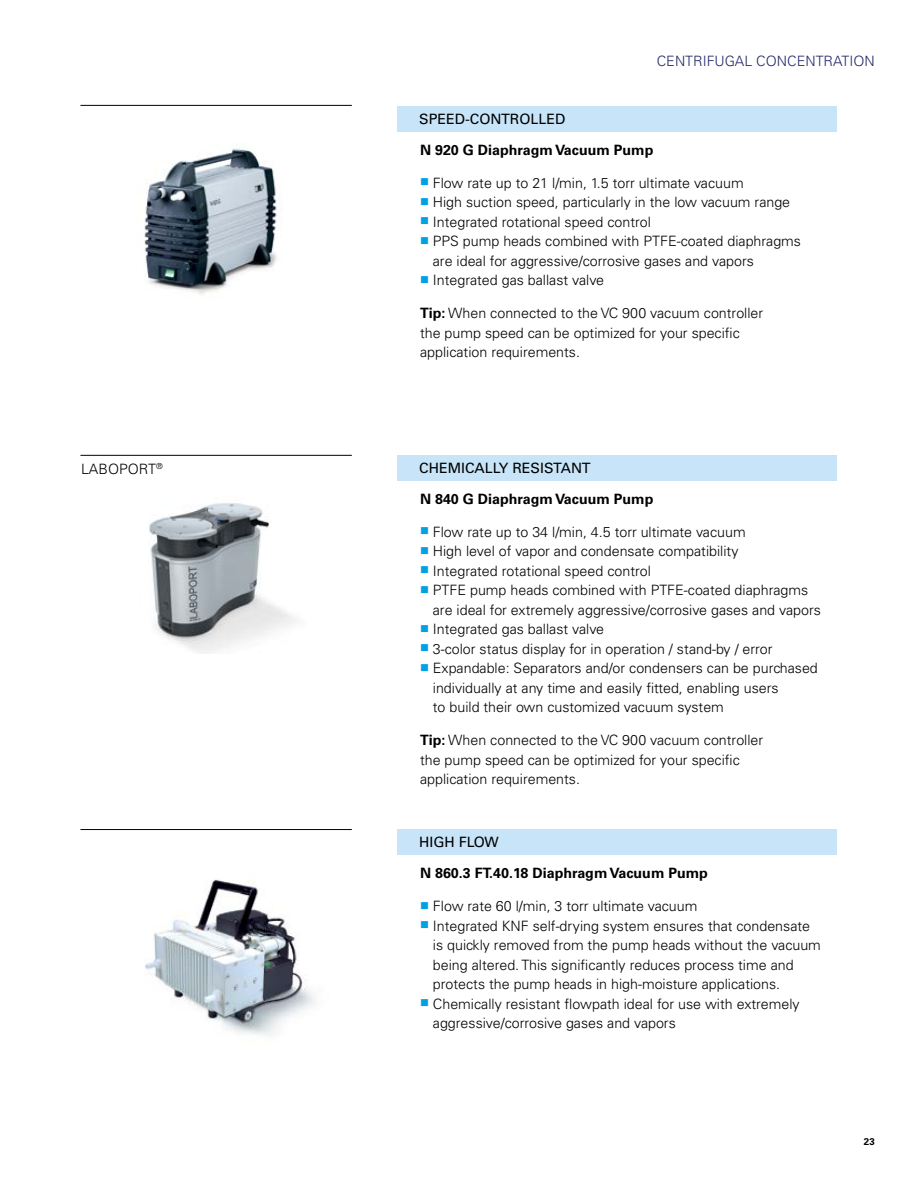
<style>
.page{position:relative;width:918px;height:1188px;background:#fff}
.page>*{position:absolute;margin:0;border:0;box-sizing:border-box;transform-origin:0 0}
.t1{font:300 14.25px/19.5px "Univers LT Std";color:#000}
.t2{font:700 14.25px "Univers LT Std";color:#000}
.t3{font:14.25px "Univers LT Std";color:#000}
.t4{font:300 14.25px "Univers LT Std";color:#222968}
.t5{font:700 9.75px "Univers LT Std";color:#000}
.s1{color:#00a1e4}
.s2{font-weight:700}
</style>
<div class="page">
<img style="left:149px;top:503px;width:147px;height:150px">
<img style="left:144px;top:147px;width:133px;height:147px">
<img style="left:145px;top:879px;width:169px;height:157px">
<div style="left:398px;top:455px;width:439px;height:25px;background:#c7e4f8"></div>
<div style="left:398px;top:829px;width:439px;height:26px;background:#c7e4f8"></div>
<hr style="left:80px;top:455px;width:272px;height:1px;background:#000">
<hr style="left:80px;top:829px;width:272px;height:1px;background:#000">
<hr style="left:80px;top:105px;width:272px;height:1px;background:#000">
<div style="left:398px;top:106px;width:439px;height:25px;background:#c7e4f8"></div>
<p class="t1" style="left:81px;top:459px;width:83px">LABOPORT<sup>®</sup></p>
<p class="t4" style="left:657px;top:53px;width:219px">CENTRIFUGAL CONCENTRATION</p>
<p class="t3" style="left:419px;top:110px;width:148px">SPEED-CONTROLLED</p>
<p class="t2" style="left:420px;top:141px;width:235px">N 920 G Diaphragm Vacuum Pump</p>
<p class="t1" style="left:420px;top:173px;width:325px"><span class="s1">■</span> Flow rate up to 21 l/min, 1.5 torr ultimate vacuum</p>
<p class="t1" style="left:420px;top:192px;width:372px"><span class="s1">■</span> High suction speed, particularly in the low vacuum range</p>
<p class="t1" style="left:420px;top:212px;width:232px"><span class="s1">■</span> Integrated rotational speed control</p>
<p class="t1" style="left:433px;top:231px;width:370px;text-indent:-13px"><span class="s1">■</span> PPS pump heads combined with PTFE-coated diaphragms are ideal for aggressive/corrosive gases and vapors</p>
<p class="t1" style="left:420px;top:270px;width:186px"><span class="s1">■</span> Integrated gas ballast valve</p>
<p class="t1" style="left:420px;top:303px;width:345px"><span class="s2">Tip:</span> When connected to the VC 900 vacuum controller the pump speed can be optimized for your specific application requirements.</p>
<p class="t3" style="left:419px;top:459px;width:173px">CHEMICALLY RESISTANT</p>
<p class="t2" style="left:420px;top:490px;width:235px">N 840 G Diaphragm Vacuum Pump</p>
<p class="t1" style="left:420px;top:522px;width:327px"><span class="s1">■</span> Flow rate up to 34 l/min, 4.5 torr ultimate vacuum</p>
<p class="t1" style="left:420px;top:542px;width:320px"><span class="s1">■</span> High level of vapor and condensate compatibility</p>
<p class="t1" style="left:420px;top:561px;width:232px"><span class="s1">■</span> Integrated rotational speed control</p>
<p class="t1" style="left:433px;top:581px;width:390px;text-indent:-13px"><span class="s1">■</span> PTFE pump heads combined with PTFE-coated diaphragms are ideal for extremely aggressive/corrosive gases and vapors</p>
<p class="t1" style="left:420px;top:620px;width:186px"><span class="s1">■</span> Integrated gas ballast valve</p>
<p class="t1" style="left:420px;top:639px;width:354px"><span class="s1">■</span> 3-color status display for in operation / stand-by / error</p>
<p class="t1" style="left:433px;top:659px;width:386px;text-indent:-13px"><span class="s1">■</span> Expandable: Separators and/or condensers can be purchased individually at any time and easily fitted, enabling users<br>to build their own customized vacuum system</p>
<p class="t1" style="left:420px;top:731px;width:345px"><span class="s2">Tip:</span> When connected to the VC 900 vacuum controller the pump speed can be optimized for your specific application requirements.</p>
<p class="t3" style="left:419px;top:834px;width:81px">HIGH FLOW</p>
<p class="t2" style="left:420px;top:865px;width:289px">N 860.3 FT.40.18 Diaphragm Vacuum Pump</p>
<p class="t1" style="left:420px;top:896px;width:279px"><span class="s1">■</span> Flow rate 60 l/min, 3 torr ultimate vacuum</p>
<p class="t1" style="left:433px;top:916px;width:390px;text-indent:-13px"><span class="s1">■</span> Integrated KNF self-drying system ensures that condensate is quickly removed from the pump heads without the vacuum being altered. This significantly reduces process time and protects the pump heads in high-moisture applications.</p>
<p class="t1" style="left:433px;top:994px;width:368px;text-indent:-13px"><span class="s1">■</span> Chemically resistant flowpath ideal for use with extremely aggressive/corrosive gases and vapors</p>
<p class="t5" style="left:864px;top:1136px;width:12px">23</p>
</div>
